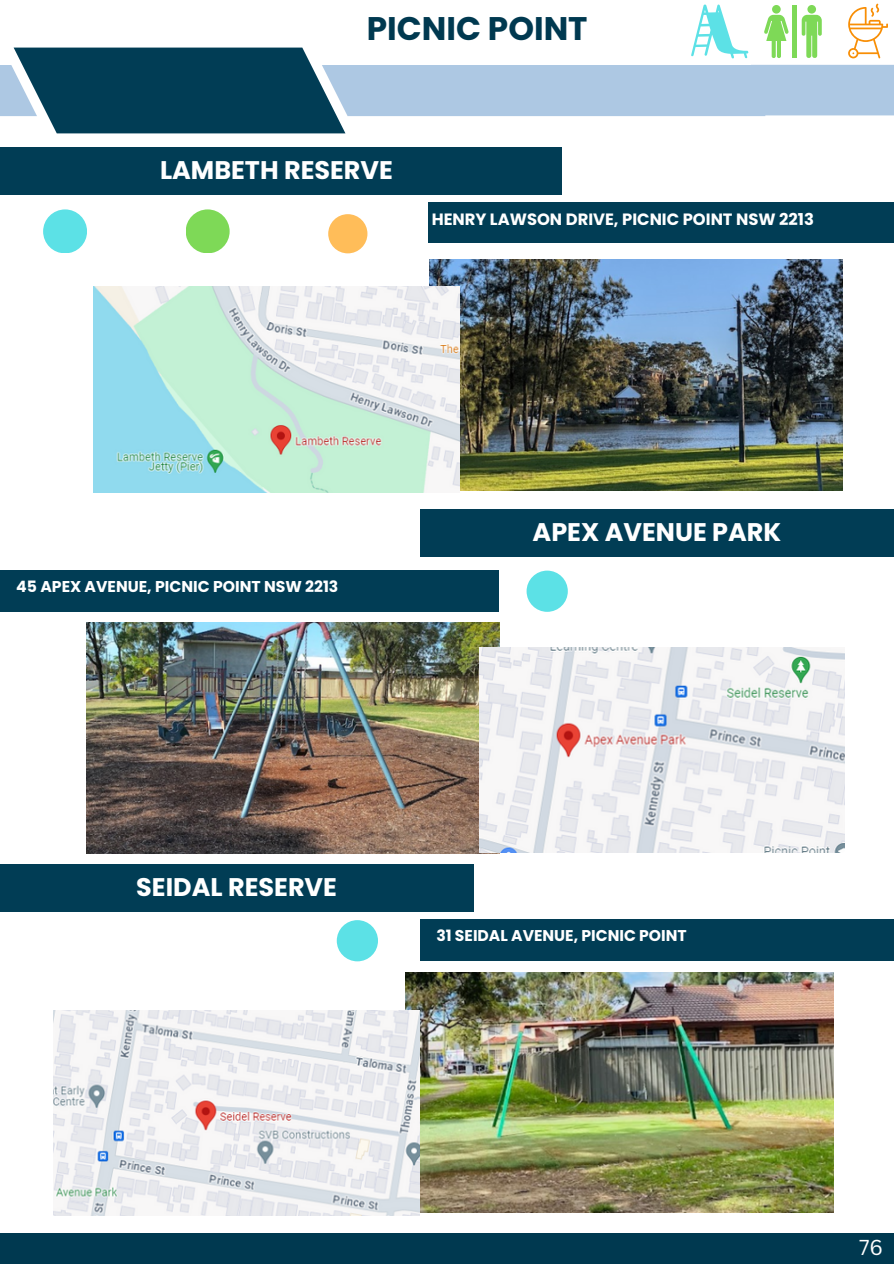
<style>
.page{position:relative;width:894px;height:1264px;background:#fff}
.page>*{position:absolute;margin:0;border:0;box-sizing:border-box;transform-origin:0 0}
.t1{font:700 32.7px "Poppins";color:#003950}
.t2{font:700 25.5px "Poppins";color:#fff}
.t3{font:21px "Canva Sans";color:#fff}
.t4{font:700 16.35px "Poppins";color:#fff}
.t5{font:700 15.6px "Poppins";color:#fff}
</style>
<div class="page">
<div style="left:0;top:147px;width:562px;height:47px;background:#013d55"></div>
<div style="left:420px;top:509px;width:473px;height:47px;background:#013d55"></div>
<div style="left:0;top:570px;width:498px;height:42px;background:#013d55"></div>
<div style="left:0;top:864px;width:473px;height:47px;background:#013d55"></div>
<div style="left:420px;top:919px;width:473px;height:42px;background:#013d55"></div>
<div style="left:428px;top:202px;width:465px;height:41px;background:#013d55"></div>
<div style="left:336px;top:920px;width:42px;height:41px;background:#5ce1e6;border-radius:50%"></div>
<svg style="left:0;top:4px;width:893px;height:129px"></svg>
<img style="left:429px;top:259px;width:413px;height:232px">
<img style="left:94px;top:287px;width:365px;height:205px">
<img style="left:87px;top:622px;width:412px;height:231px">
<img style="left:479px;top:647px;width:365px;height:205px">
<img style="left:406px;top:972px;width:427px;height:240px">
<img style="left:54px;top:1010px;width:365px;height:205px">
<div style="left:526px;top:570px;width:41px;height:42px;background:#5ce1e6;border-radius:50%"></div>
<div style="left:0;top:1233px;width:893px;height:30px;background:#003950"></div>
<div style="left:43px;top:209px;width:44px;height:44px;background:#5ce1e6;border-radius:50%"></div>
<div style="left:186px;top:209px;width:43px;height:44px;background:#7ed957;border-radius:50%"></div>
<div style="left:328px;top:214px;width:39px;height:39px;background:#ffbd59;border-radius:50%"></div>
<p class="t1" style="left:367px;top:6px;width:222px">PICNIC POINT</p>
<p class="t2" style="left:160px;top:152px;width:234px">LAMBETH RESERVE</p>
<h1 class="t4" style="left:431px;top:207px;width:383px">HENRY LAWSON DRIVE, PICNIC POINT NSW 2213</h1>
<p class="t5" style="left:16px;top:575px;width:323px">45 APEX AVENUE, PICNIC POINT NSW 2213</p>
<p class="t2" style="left:532px;top:514px;width:250px">APEX AVENUE PARK</p>
<p class="t2" style="left:136px;top:869px;width:202px">SEIDAL RESERVE</p>
<p class="t5" style="left:436px;top:925px;width:252px">31 SEIDAL AVENUE, PICNIC POINT</p>
<p class="t3" style="left:859px;top:1232px;width:25px">76</p>
</div>
